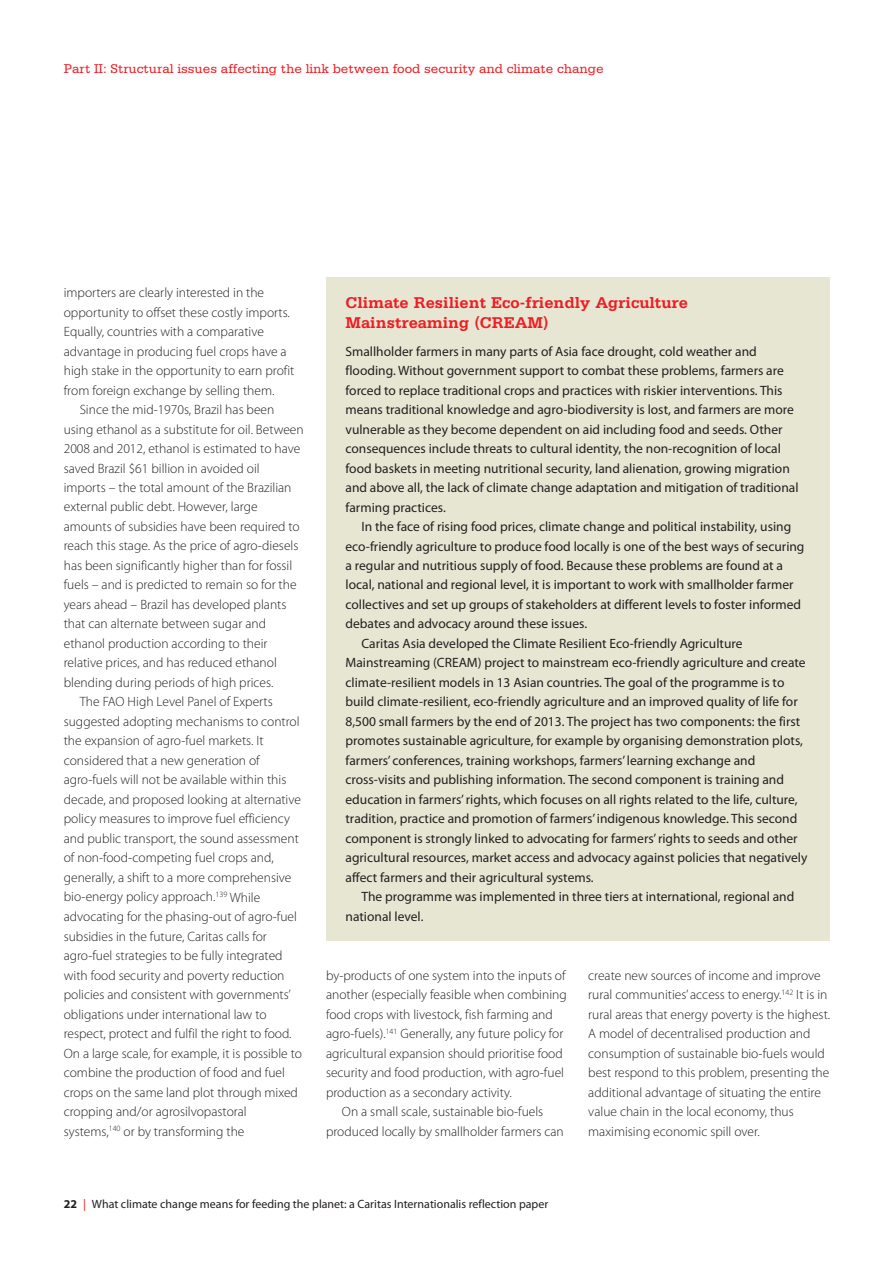
<style>
.page{position:relative;width:893px;height:1263px;background:#fff}
.page>*{position:absolute;margin:0;border:0;box-sizing:border-box;transform-origin:0 0}
.t1{font:700 16.5px/19.5px "Serifa LT";color:#ee1d23}
.t2{font:300 13.5px/19.5px "Myriad Pro";color:#231f20}
.t3{font:13.5px/19.5px "Myriad Pro";color:#231f20}
.t4{font:13.5px "Serifa LT";color:#ee1d23}
.t5{font:12px "Myriad Pro";color:#231f20}
.s1{font-weight:700}
.s2{color:#ee1d23}
</style>
<div class="page">
<div style="left:326px;top:277px;width:503px;height:663px;background:#e7e6d3"></div>
<p class="t4" style="left:64px;top:64px;width:541px">Part II: Structural issues affecting the link between food security and climate change</p>
<p class="t2" style="left:64px;top:284px;width:232px">importers are clearly interested in the opportunity to offset these costly imports.<br>Equally, countries with a comparative advantage in producing fuel crops have a high stake in the opportunity to earn profit from foreign exchange by selling them.</p>
<p class="t2" style="left:80px;top:401px;width:196px">Since the mid-1970s, Brazil has been</p>
<p class="t2" style="left:64px;top:420px;width:241px">using ethanol as a substitute for oil. Between</p>
<p class="t2" style="left:64px;top:440px;width:238px">2008 and 2012, ethanol is estimated to have</p>
<p class="t2" style="left:64px;top:459px;width:197px">saved Brazil $61 billion in avoided oil</p>
<p class="t2" style="left:64px;top:479px;width:229px">imports – the total amount of the Brazilian</p>
<p class="t2" style="left:64px;top:498px;width:195px">external public debt. However, large</p>
<p class="t2" style="left:64px;top:518px;width:238px">amounts of subsidies have been required to</p>
<p class="t2" style="left:64px;top:537px;width:236px">reach this stage. As the price of agro-diesels</p>
<p class="t2" style="left:64px;top:557px;width:230px">has been significantly higher than for fossil</p>
<p class="t2" style="left:64px;top:576px;width:234px">fuels – and is predicted to remain so for the</p>
<p class="t2" style="left:64px;top:596px;width:224px">years ahead – Brazil has developed plants</p>
<p class="t2" style="left:64px;top:615px;width:204px">that can alternate between sugar and</p>
<p class="t2" style="left:64px;top:635px;width:205px">ethanol production according to their</p>
<p class="t2" style="left:64px;top:654px;width:215px">relative prices, and has reduced ethanol</p>
<p class="t2" style="left:64px;top:674px;width:211px">blending during periods of high prices.</p>
<p class="t2" style="left:80px;top:693px;width:195px">The FAO High Level Panel of Experts</p>
<p class="t2" style="left:64px;top:713px;width:237px">suggested adopting mechanisms to control</p>
<p class="t2" style="left:64px;top:732px;width:202px">the expansion of agro-fuel markets. It</p>
<p class="t2" style="left:64px;top:752px;width:198px">considered that a new generation of</p>
<p class="t2" style="left:64px;top:771px;width:224px">agro-fuels will not be available within this</p>
<p class="t2" style="left:64px;top:791px;width:239px">decade, and proposed looking at alternative</p>
<p class="t2" style="left:64px;top:810px;width:228px">policy measures to improve fuel efficiency</p>
<p class="t2" style="left:64px;top:830px;width:237px">and public transport, the sound assessment</p>
<p class="t2" style="left:64px;top:849px;width:211px">of non-food-competing fuel crops and,</p>
<p class="t2" style="left:64px;top:869px;width:229px">generally, a shift to a more comprehensive</p>
<p class="t2" style="left:64px;top:888px;width:198px">bio-energy policy approach.<sup>139</sup> While</p>
<p class="t2" style="left:64px;top:908px;width:235px">advocating for the phasing-out of agro-fuel</p>
<p class="t2" style="left:64px;top:927px;width:205px">subsidies in the future, Caritas calls for</p>
<p class="t2" style="left:64px;top:947px;width:220px">agro-fuel strategies to be fully integrated</p>
<p class="t2" style="left:64px;top:966px;width:222px">with food security and poverty reduction</p>
<p class="t2" style="left:64px;top:986px;width:229px">policies and consistent with governments’</p>
<p class="t2" style="left:64px;top:1005px;width:204px">obligations under international law to</p>
<p class="t2" style="left:64px;top:1025px;width:229px">respect, protect and fulfil the right to food.</p>
<p class="t2" style="left:64px;top:1044px;width:240px">On a large scale, for example, it is possible to</p>
<p class="t2" style="left:64px;top:1064px;width:223px">combine the production of food and fuel</p>
<p class="t2" style="left:64px;top:1083px;width:236px">crops on the same land plot through mixed</p>
<p class="t2" style="left:64px;top:1103px;width:185px">cropping and/or agrosilvopastoral</p>
<p class="t2" style="left:64px;top:1122px;width:182px">systems,<sup>140</sup> or by transforming the</p>
<p class="t1" style="left:345px;top:294px;width:344px">Climate Resilient Eco-friendly Agriculture<br>Mainstreaming (CREAM)</p>
<p class="t3" style="left:345px;top:342px;width:455px">Smallholder farmers in many parts of Asia face drought, cold weather and flooding. Without government support to combat these problems, farmers are forced to replace traditional crops and practices with riskier interventions. This means traditional knowledge and agro-biodiversity is lost, and farmers are more vulnerable as they become dependent on aid including food and seeds. Other consequences include threats to cultural identity, the non-recognition of local food baskets in meeting nutritional security, land alienation, growing migration and above all, the lack of climate change adaptation and mitigation of traditional farming practices.</p>
<p class="t3" style="left:361px;top:518px;width:431px">In the face of rising food prices, climate change and political instability, using</p>
<p class="t3" style="left:345px;top:537px;width:460px">eco-friendly agriculture to produce food locally is one of the best ways of securing</p>
<p class="t3" style="left:345px;top:557px;width:439px">a regular and nutritious supply of food. Because these problems are found at a</p>
<p class="t3" style="left:345px;top:576px;width:450px">local, national and regional level, it is important to work with smallholder farmer</p>
<p class="t3" style="left:345px;top:596px;width:457px">collectives and set up groups of stakeholders at different levels to foster informed</p>
<p class="t3" style="left:345px;top:615px;width:243px">debates and advocacy around these issues.</p>
<p class="t3" style="left:361px;top:635px;width:383px">Caritas Asia developed the Climate Resilient Eco-friendly Agriculture</p>
<p class="t3" style="left:345px;top:654px;width:462px">Mainstreaming (CREAM) project to mainstream eco-friendly agriculture and create</p>
<p class="t3" style="left:345px;top:674px;width:440px">climate-resilient models in 13 Asian countries. The goal of the programme is to</p>
<p class="t3" style="left:345px;top:693px;width:454px">build climate-resilient, eco-friendly agriculture and an improved quality of life for</p>
<p class="t3" style="left:345px;top:713px;width:456px">8,500 small farmers by the end of 2013. The project has two components: the first</p>
<p class="t3" style="left:345px;top:732px;width:459px">promotes sustainable agriculture, for example by organising demonstration plots,</p>
<p class="t3" style="left:345px;top:752px;width:411px">farmers’ conferences, training workshops, farmers’ learning exchange and</p>
<p class="t3" style="left:345px;top:771px;width:440px">cross-visits and publishing information. The second component is training and</p>
<p class="t3" style="left:345px;top:791px;width:454px">education in farmers’ rights, which focuses on all rights related to the life, culture,</p>
<p class="t3" style="left:345px;top:810px;width:453px">tradition, practice and promotion of farmers’ indigenous knowledge. This second</p>
<p class="t3" style="left:345px;top:830px;width:454px">component is strongly linked to advocating for farmers’ rights to seeds and other</p>
<p class="t3" style="left:345px;top:849px;width:463px">agricultural resources, market access and advocacy against policies that negatively</p>
<p class="t3" style="left:345px;top:869px;width:250px">affect farmers and their agricultural systems.</p>
<p class="t3" style="left:361px;top:888px;width:434px">The programme was implemented in three tiers at international, regional and</p>
<p class="t3" style="left:345px;top:908px;width:79px">national level.</p>
<p class="t2" style="left:326px;top:966px;width:241px">by-products of one system into the inputs of</p>
<p class="t2" style="left:326px;top:986px;width:242px">another (especially feasible when combining</p>
<p class="t2" style="left:326px;top:1005px;width:228px">food crops with livestock, fish farming and</p>
<p class="t2" style="left:326px;top:1025px;width:239px">agro-fuels).<sup>141</sup> Generally, any future policy for</p>
<p class="t2" style="left:326px;top:1044px;width:238px">agricultural expansion should prioritise food</p>
<p class="t2" style="left:326px;top:1064px;width:240px">security and food production, with agro-fuel</p>
<p class="t2" style="left:326px;top:1083px;width:187px">production as a secondary activity.</p>
<p class="t2" style="left:342px;top:1103px;width:203px">On a small scale, sustainable bio-fuels</p>
<p class="t2" style="left:326px;top:1122px;width:239px">produced locally by smallholder farmers can</p>
<p class="t2" style="left:588px;top:966px;width:243px">create new sources of income and improve rural communities’ access to energy.<sup>142</sup> It is in rural areas that energy poverty is the highest.<br>A model of decentralised production and consumption of sustainable bio-fuels would best respond to this problem, presenting the additional advantage of situating the entire value chain in the local economy, thus maximising economic spill over.</p>
<p class="t5" style="left:64px;top:1200px;width:486px"><span class="s1">22</span> <span class="s2">|</span> What climate change means for feeding the planet: a Caritas Internationalis reflection paper</p>
</div>
